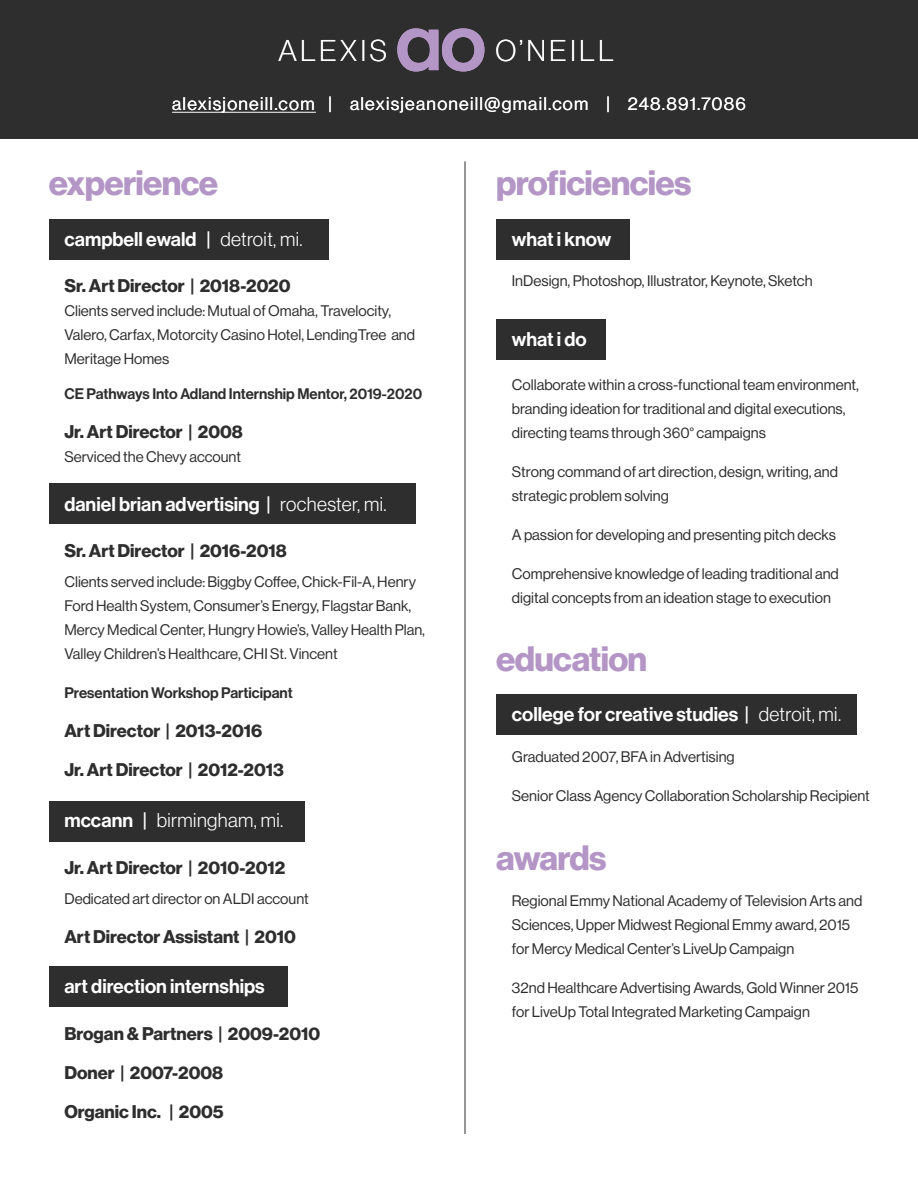
<style>
.page{position:relative;width:918px;height:1188px;background:#fff}
.page>*{position:absolute;margin:0;border:0;box-sizing:border-box;transform-origin:0 0}
.t1{font:34.5px "N Haas Grotesk DS Pro 75 Bd";letter-spacing:-.02em;color:#b496c6}
.t2{font:29.4px "N Haas Grotesk DS Pro 35 X Lt";letter-spacing:.125em;color:#fff}
.t3{font:19.5px "N Haas Grotesk DS Pro 65 Md";color:#fff}
.t4{font:19.5px "N Haas Grotesk DS Pro 45 Lt";letter-spacing:.02em;color:#fff}
.t5{font:18px/39px "N Haas Grotesk DS Pro 75 Bd";color:#2f2e2e}
.t6{font:18px "N Haas Grotesk DS Pro 55 Rg";letter-spacing:.07em;color:#fff}
.t7{font:15px/24px "N Haas Grotesk DS Pro 55 Rg";color:#2f2e2e}
.t8{font:15px "N Haas Grotesk DS Pro 65 Md";color:#2f2e2e}
.s1{font-family:"N Haas Grotesk DS Pro 45 Lt"}
.s2{font-family:"N Haas Grotesk DS Pro 65 Md"}
</style>
<div class="page">
<div style="left:49px;top:966px;width:238px;height:41px;background:#2f2e2e"></div>
<div style="left:49px;top:801px;width:256px;height:41px;background:#2f2e2e"></div>
<div style="left:49px;top:483px;width:366px;height:41px;background:#2f2e2e"></div>
<div style="left:0;top:0;width:918px;height:138px;background:#2f2e2e"></div>
<hr style="left:465px;top:161px;width:1px;height:973px;background:#2f2e2e">
<div style="left:49px;top:219px;width:279px;height:41px;background:#2f2e2e"></div>
<div style="left:496px;top:219px;width:134px;height:41px;background:#2f2e2e"></div>
<div style="left:496px;top:694px;width:360px;height:41px;background:#2f2e2e"></div>
<div style="left:496px;top:319px;width:109px;height:41px;background:#2f2e2e"></div>
<hr style="left:172px;top:112px;width:144px;height:1px;background:#fff">
<svg style="left:397px;top:28px;width:87px;height:43px"></svg>
<h2 class="t2" style="left:279px;top:34px;width:110px">ALEXIS</h2>
<h2 class="t2" style="left:496px;top:34px;width:120px">O’NEILL</h2>
<p class="t6" style="left:172px;top:93px;width:575px">alexisjoneill.com | alexisjeanoneill@gmail.com | 248.891.7086</p>
<h1 class="t1" style="left:49px;top:163px;width:171px">experience</h1>
<h1 class="t1" style="left:496px;top:163px;width:197px">proficiencies</h1>
<h3 class="t3" style="left:64px;top:227px;width:240px">campbell ewald | <span class="s1">detroit, mi.</span></h3>
<h3 class="t3" style="left:512px;top:227px;width:101px">what i know</h3>
<p class="t5" style="left:64px;top:267px;width:228px">Sr. Art Director | 2018-2020</p>
<p class="t7" style="left:64px;top:299px;width:352px">Clients served include: Mutual of Omaha, Travelocity,<br>Valero, Carfax, Motorcity Casino Hotel, LendingTree and<br>Meritage Homes</p>
<p class="t8" style="left:64px;top:385px;width:359px">CE Pathways Into Adland Internship Mentor, 2019-2020</p>
<p class="t5" style="left:64px;top:412px;width:180px">Jr. Art Director | 2008</p>
<p class="t7" style="left:64px;top:445px;width:178px">Serviced the Chevy account</p>
<h3 class="t3" style="left:64px;top:493px;width:324px">daniel brian advertising | <span class="s1">rochester, mi.</span></h3>
<p class="t5" style="left:64px;top:532px;width:224px">Sr. Art Director | 2016-2018</p>
<p class="t7" style="left:64px;top:570px;width:362px">Clients served include: Biggby Coffee, Chick-Fil-A, Henry Ford Health System, Consumer’s Energy, Flagstar Bank, Mercy Medical Center, Hungry Howie’s, Valley Health Plan, Valley Children’s Healthcare, CHI St. Vincent</p>
<p class="t8" style="left:64px;top:684px;width:230px">Presentation Workshop Participant</p>
<p class="t5" style="left:64px;top:712px;width:221px">Art Director | 2013-2016<br>Jr. Art Director | 2012-2013</p>
<h3 class="t4" style="left:64px;top:809px;width:220px"><span class="s2">mccann |</span> birmingham, mi.</h3>
<p class="t5" style="left:64px;top:848px;width:222px">Jr. Art Director | 2010-2012</p>
<p class="t7" style="left:64px;top:886px;width:246px">Dedicated art director on ALDI account</p>
<p class="t5" style="left:64px;top:917px;width:233px">Art Director Assistant | 2010</p>
<h3 class="t3" style="left:64px;top:975px;width:202px">art direction internships</h3>
<p class="t5" style="left:64px;top:1014px;width:257px">Brogan &amp; Partners | 2009-2010<br>Doner | 2007-2008<br>Organic Inc. | 2005</p>
<p class="t7" style="left:512px;top:268px;width:302px">InDesign, Photoshop, Illustrator, Keynote, Sketch</p>
<h3 class="t3" style="left:512px;top:328px;width:76px">what i do</h3>
<p class="t7" style="left:512px;top:373px;width:349px">Collaborate within a cross-functional team environment, branding ideation for traditional and digital executions, directing teams through 360° campaigns</p>
<p class="t7" style="left:512px;top:460px;width:328px">Strong command of art direction, design, writing, and strategic problem solving</p>
<p class="t7" style="left:512px;top:523px;width:325px">A passion for developing and presenting pitch decks</p>
<p class="t7" style="left:512px;top:562px;width:328px">Comprehensive knowledge of leading traditional and digital concepts from an ideation stage to execution</p>
<h1 class="t1" style="left:496px;top:639px;width:153px">education</h1>
<h3 class="t3" style="left:512px;top:703px;width:331px">college for creative studies | <span class="s1">detroit, mi.</span></h3>
<p class="t7" style="left:512px;top:745px;width:224px">Graduated 2007, BFA in Advertising</p>
<p class="t7" style="left:512px;top:784px;width:359px">Senior Class Agency Collaboration Scholarship Recipient</p>
<h1 class="t1" style="left:496px;top:838px;width:112px">awards</h1>
<p class="t7" style="left:512px;top:889px;width:352px">Regional Emmy National Academy of Television Arts and<br>Sciences, Upper Midwest Regional Emmy award, 2015 for Mercy Medical Center’s LiveUp Campaign</p>
<p class="t7" style="left:512px;top:976px;width:348px">32nd Healthcare Advertising Awards, Gold Winner 2015 for LiveUp Total Integrated Marketing Campaign</p>
</div>
